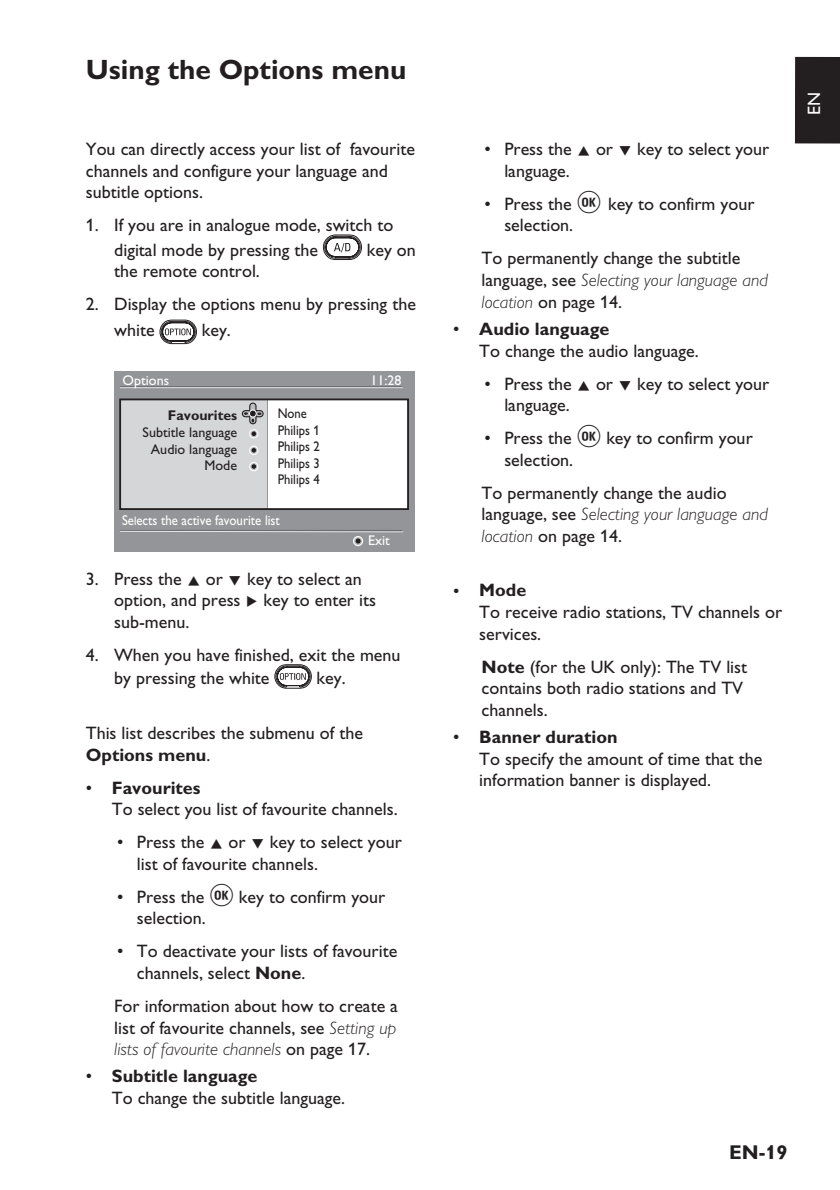
<style>
.page{position:relative;width:840px;height:1190px;background:#fff}
.page>*{position:absolute;margin:0;border:0;box-sizing:border-box;transform-origin:0 0}
.t1{font:700 28px "Gill Alt One";color:#231f20}
.t2{font:700 20px "Gill Alt One";color:#231f20}
.t3{font:18px/21.6px "Gill Alt One";color:#231f20}
.t4{font:700 18px "Gill Alt One";color:#231f20}
.t5{font:italic 300 18px/21.6px "Gill Alt One";color:#231f20}
.t6{font:18px "Gill Alt One";color:#fafafa}
.t7{font:14.2px "Gill Sans Std";color:#fff;scale:.9 1}
.t8{font:14px/16.6px "Gill Sans Std";color:#231f20;scale:.9 1}
.t9{font:14px/16.8px "Gill Sans Std";color:#231f20;text-align:right}
.t10{font:14px "Gill Sans Std";color:#fff}
.t11{font:700 14px "Gill Sans Std";color:#231f20}
.s1{font-family:"Gill Alt One"}
.s2{font-size:12.2px}
.s3{font-family:"Philips DFU"}
.s4{font-weight:700}
.s5{font-family:"Philips DFU";font-size:24px}
.s6{font-weight:300;font-style:italic}
.s7{font-weight:400;font-style:normal}
</style>
<div class="page">
<div style="left:794px;top:57px;width:45px;height:86px;background:#231f20"></div>
<svg style="left:159px;top:234px;width:203px;height:110px"></svg>
<div style="left:114px;top:371px;width:301px;height:180px;background:#939598"></div>
<hr style="left:120px;top:386px;width:282px;height:2px;background:#6c6d70">
<hr style="left:120px;top:529px;width:282px;height:2px;background:#6c6d70">
<div style="left:120px;top:399px;width:147px;height:109px;background:#d5d6d8"></div>
<div style="left:267px;top:399px;width:140px;height:109px;background:#fff"></div>
<div style="left:119px;top:398px;width:290px;height:112px;border:2px solid #231f20"></div>
<hr style="left:120px;top:387px;width:282px;height:1px;background:#e6e7e9">
<hr style="left:120px;top:531px;width:283px;height:1px;background:#e6e7e9">
<div style="left:249px;top:429px;width:9px;height:9px;border:1px solid #fff;border-radius:50%"></div>
<svg style="left:251px;top:431px;width:5px;height:5px"></svg>
<div style="left:249px;top:445px;width:9px;height:10px;border:1px solid #fff;border-radius:50%"></div>
<svg style="left:251px;top:448px;width:5px;height:4px"></svg>
<svg style="left:353px;top:536px;width:9px;height:9px"></svg>
<div style="left:353px;top:536px;width:10px;height:10px;border:1px solid #fff;border-radius:50%"></div>
<svg style="left:355px;top:538px;width:5px;height:5px"></svg>
<div style="left:242px;top:410px;width:21px;height:7px;border:1px solid #231f20;border-radius:3px"></div>
<div style="left:250px;top:403px;width:5px;height:20px;background:#bcbdc0;border-radius:3px"></div>
<div style="left:249px;top:402px;width:7px;height:22px;border:1px solid #231f20;border-radius:3px"></div>
<div style="left:249px;top:410px;width:7px;height:7px;background:#231f20;border-radius:50%"></div>
<div style="left:249px;top:409px;width:7px;height:8px;border:1px solid #fff;border-radius:50%"></div>
<svg style="left:244px;top:412px;width:17px;height:10px"></svg>
<div style="left:249px;top:462px;width:9px;height:9px;border:1px solid #fff;border-radius:50%"></div>
<svg style="left:251px;top:464px;width:5px;height:4px"></svg>
<svg style="left:274px;top:664px;width:38px;height:24px"></svg>
<h1 class="t1" style="left:86px;top:60px;width:322px">Using the Options menu</h1>
<p class="t3" style="left:86px;top:140px;width:330px">You can directly access your list of favourite channels and configure your language and subtitle options.</p>
<p class="t3" style="left:114px;top:215px;width:280px;line-height:24.6px">If you are in analogue mode, switch to digital mode by pressing the</p>
<p class="t3" style="left:86px;top:216px;width:14px">1.</p>
<p class="t3" style="left:366px;top:241px;width:51px">key on</p>
<p class="t3" style="left:114px;top:257px;width:303px;line-height:33px">the remote control.<br>Display the options menu by pressing the</p>
<p class="t3" style="left:114px;top:321px;width:42px">white</p>
<p class="t3" style="left:202px;top:321px;width:31px">key.</p>
<p class="t3" style="left:86px;top:295px;width:14px">2.</p>
<p class="t10" style="left:122px;top:375px;width:48px">Options</p>
<p class="t10" style="left:370px;top:375px;width:33px">11:28</p>
<p class="t11" style="left:168px;top:410px;width:71px">Favourites</p>
<p class="t9" style="left:142px;top:425px;width:96px">Subtitle language<br>Audio language<br>Mode</p>
<p class="t8" style="left:277px;top:406px;width:48px">None<br>Philips <span class="s1">1<br></span>Philips 2<br>Philips 3<br>Philips 4</p>
<p class="t7" style="left:122px;top:515px;width:177px">Se<span class="s2">l</span>ects the active favourite list</p>
<p class="t10" style="left:368px;top:535px;width:23px">Exit</p>
<p class="t3" style="left:114px;top:569px;width:263px">Press the <span class="s3">Î</span> or <span class="s3">Ï</span> key to select an option, and press <span class="s3">Æ</span> key to enter its sub-menu.</p>
<p class="t3" style="left:114px;top:645px;width:288px;line-height:23.4px">When you have finished, exit the menu by pressing the white</p>
<p class="t3" style="left:86px;top:569px;width:14px">3.</p>
<p class="t3" style="left:86px;top:646px;width:14px">4.</p>
<p class="t3" style="left:316px;top:669px;width:31px">key.</p>
<p class="t3" style="left:86px;top:724px;width:278px">This list describes the submenu of the<br><span class="s4">Options menu</span>.</p>
<p class="t4" style="left:112px;top:781px;width:90px">Favourites</p>
<p class="t3" style="left:112px;top:794px;width:291px;line-height:33px;text-align:right">To select you list of favourite channels.<br>Press the <span class="s3">Î</span> or <span class="s3">Ï</span> key to select your</p>
<p class="t3" style="left:137px;top:849px;width:250px;line-height:33px">list of favourite channels.<br>Press the <span class="s5">U</span> key to confirm your</p>
<p class="t3" style="left:137px;top:903px;width:262px;line-height:33px">selection.<br>To deactivate your lists of favourite</p>
<p class="t3" style="left:114px;top:958px;width:285px;line-height:33px;text-indent:23px">channels, select <span class="s4">None</span>.<br>For information about how to create a</p>
<p class="t3" style="left:114px;top:1018px;width:284px">list of favourite channels, see <span class="s6">Setting up lists of favourite channels</span> on page 17.</p>
<p class="t4" style="left:112px;top:1069px;width:147px">Subtitle language</p>
<p class="t3" style="left:112px;top:1088px;width:234px">To change the subtitle language.</p>
<p class="t3" style="left:86px;top:778px;width:8px">•</p>
<p class="t3" style="left:117px;top:833px;width:8px">•</p>
<p class="t3" style="left:117px;top:887px;width:8px">•</p>
<p class="t3" style="left:117px;top:942px;width:8px">•</p>
<p class="t3" style="left:86px;top:1067px;width:8px">•</p>
<p class="t3" style="left:453px;top:320px;width:8px">•</p>
<p class="t3" style="left:453px;top:581px;width:8px">•</p>
<p class="t3" style="left:453px;top:728px;width:8px">•</p>
<p class="t3" style="left:504px;top:140px;width:266px">Press the <span class="s3">Î</span> or <span class="s3">Ï</span> key to select your language.</p>
<p class="t3" style="left:504px;top:195px;width:251px">Press the <span class="s5">U</span> key to confirm your selection.</p>
<p class="t3" style="left:481px;top:249px;width:287px">To permanently change the subtitle language, see <span class="s6">Selecting your language and location</span> on page 14.</p>
<p class="t4" style="left:479px;top:322px;width:132px">Audio language</p>
<p class="t3" style="left:504px;top:336px;width:266px;line-height:33px;text-indent:-25px">To change the audio language.<br>Press the <span class="s3">Î</span> or <span class="s3">Ï</span> key to select your</p>
<p class="t3" style="left:504px;top:390px;width:250px;line-height:33px">language.<br>Press the <span class="s5">U</span> key to confirm your</p>
<p class="t3" style="left:481px;top:445px;width:246px;line-height:33px;text-indent:23px">selection.<br>To permanently change the audio</p>
<p class="t5" style="left:481px;top:505px;width:287px"><span class="s7">language, see</span> Selecting your language and location <span class="s7">on page 14.</span></p>
<p class="t4" style="left:479px;top:584px;width:49px">Mode</p>
<p class="t3" style="left:479px;top:603px;width:304px">To receive radio stations, TV channels or services.</p>
<p class="t3" style="left:481px;top:657px;width:267px"><span class="s4">Note</span> (for the UK only): The TV list contains both radio stations and TV channels.</p>
<p class="t4" style="left:479px;top:730px;width:140px">Banner duration</p>
<p class="t3" style="left:479px;top:749px;width:284px">To specify the amount of time that the information banner is displayed.</p>
<p class="t3" style="left:484px;top:140px;width:8px">•</p>
<p class="t3" style="left:484px;top:195px;width:8px">•</p>
<p class="t3" style="left:484px;top:374px;width:8px">•</p>
<p class="t3" style="left:484px;top:429px;width:8px">•</p>
<p class="t6" style="left:807px;top:115px;width:25px;rotate:-90deg">EN</p>
<p class="t2" style="left:729px;top:1144px;width:60px">EN-19</p>
</div>
